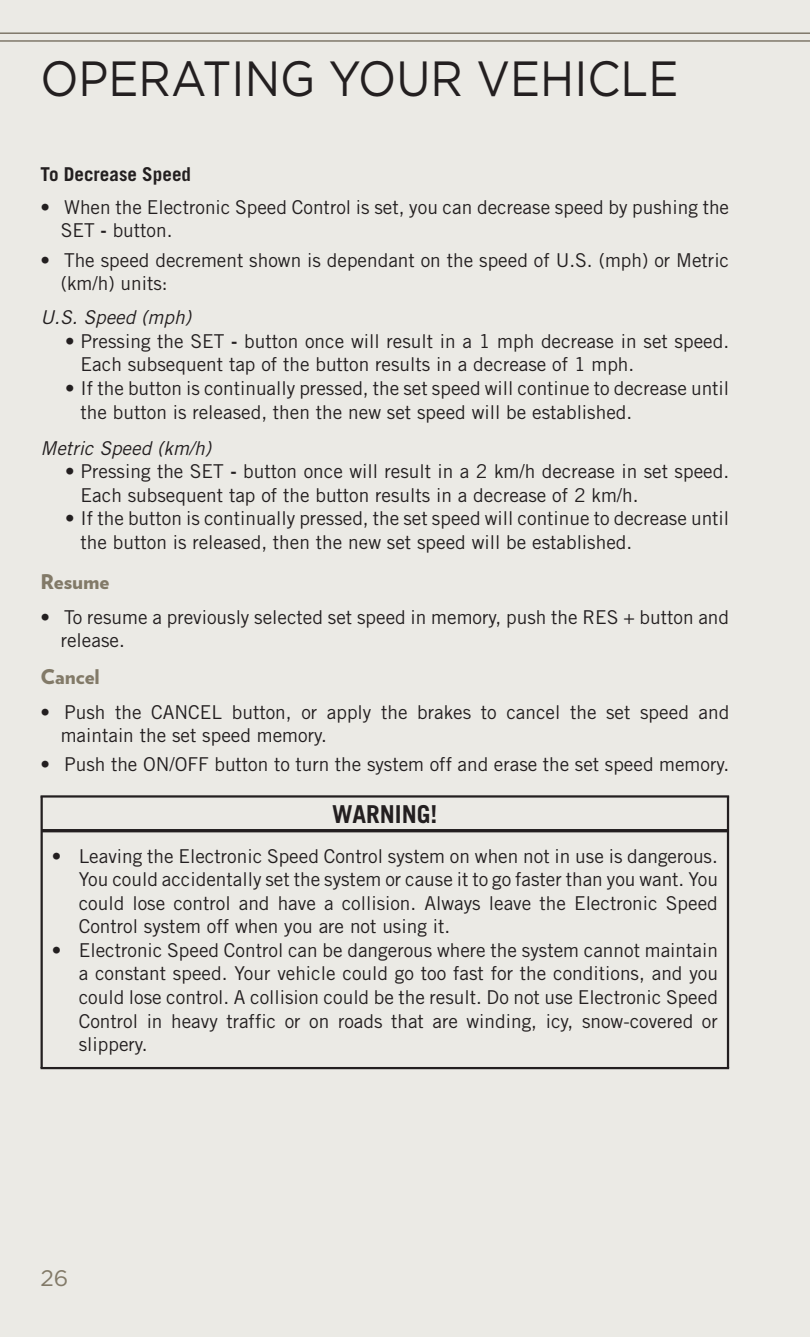
<style>
.page{position:relative;width:810px;height:1337px;background:#fff}
.page>*{position:absolute;margin:0;border:0;box-sizing:border-box;transform-origin:0 0}
.t1{font:49.5px "Gotham";color:#231f20;scale:.91 1}
.t2{font:700 24.75px "Trade Gothic LT Std";color:#231f20}
.t3{font:22.5px "Gotham";color:#827a68}
.t4{font:900 20.25px "Verlag";color:#827a68}
.t5{font:19.12px/23.6px "Trade Gothic LT Std";color:#231f20}
.t6{font:italic 19.12px "Trade Gothic LT Std";color:#231f20}
.t7{font:700 19.12px "Trade Gothic LT Std";color:#231f20}
.s1{font-weight:700}
</style>
<div class="page">
<div style="left:0;top:0;width:810px;height:1336px;background:#ebeae5"></div>
<hr style="left:42px;top:829px;width:686px;height:3px;background:#231f20">
<hr style="left:41px;top:795px;width:688px;height:2px;background:#231f20">
<hr style="left:727px;top:796px;width:2px;height:272px;background:#231f20">
<hr style="left:41px;top:1067px;width:688px;height:2px;background:#231f20">
<hr style="left:41px;top:796px;width:2px;height:272px;background:#231f20">
<h1 class="t1" style="left:40px;top:60px;width:703px">OPERATING YOUR VEHICLE</h1>
<p class="t7" style="left:41px;top:168px;width:152px">To Decrease Speed</p>
<p class="t5" style="left:61px;top:197px;width:670px;line-height:22.9px;text-indent:-20px">• When the Electronic Speed Control is set, you can decrease speed by pushing the<br>SET <span class="s1">-</span> button.</p>
<p class="t5" style="left:61px;top:251px;width:670px;line-height:22.9px;text-indent:-20px">• The speed decrement shown is dependant on the speed of U.S. (mph) or Metric (km/h) units:</p>
<p class="t6" style="left:41px;top:310px;width:152px">U.S. Speed (mph)</p>
<p class="t5" style="left:81px;top:331px;width:650px;text-indent:-15px">• Pressing the SET <span class="s1">-</span> button once will result in a 1 mph decrease in set speed.<br>Each subsequent tap of the button results in a decrease of 1 mph.</p>
<p class="t5" style="left:81px;top:378px;width:650px;text-indent:-15px">• If the button is continually pressed, the set speed will continue to decrease until the button is released, then the new set speed will be established.</p>
<p class="t6" style="left:41px;top:441px;width:172px">Metric Speed (km/h)</p>
<p class="t5" style="left:81px;top:461px;width:650px;text-indent:-15px">• Pressing the SET <span class="s1">-</span> button once will result in a 2 km/h decrease in set speed.<br>Each subsequent tap of the button results in a decrease of 2 km/h.</p>
<p class="t5" style="left:81px;top:508px;width:650px;text-indent:-15px">• If the button is continually pressed, the set speed will continue to decrease until the button is released, then the new set speed will be established.</p>
<p class="t4" style="left:41px;top:574px;width:70px">Resume</p>
<p class="t5" style="left:61px;top:607px;width:670px;line-height:22.9px;text-indent:-20px">• To resume a previously selected set speed in memory, push the RES + button and release.</p>
<p class="t4" style="left:41px;top:669px;width:61px">Cancel</p>
<p class="t5" style="left:61px;top:702px;width:670px;line-height:22.9px;text-indent:-20px">• Push the CANCEL button, or apply the brakes to cancel the set speed and maintain the set speed memory.</p>
<p class="t5" style="left:41px;top:754px;width:690px">• Push the ON/OFF button to turn the system off and erase the set speed memory.</p>
<p class="t2" style="left:332px;top:805px;width:107px">WARNING!</p>
<p class="t5" style="left:79px;top:846px;width:641px;text-align:justify;text-indent:-27px">• Leaving the Electronic Speed Control system on when not in use is dangerous.<br>You could accidentally set the system or cause it to go faster than you want. You could lose control and have a collision. Always leave the Electronic Speed Control system off when you are not using it.</p>
<p class="t5" style="left:79px;top:940px;width:641px;text-align:justify;text-indent:-27px">• Electronic Speed Control can be dangerous where the system cannot maintain a constant speed. Your vehicle could go too fast for the conditions, and you could lose control. A collision could be the result. Do not use Electronic Speed Control in heavy traffic or on roads that are winding, icy, snow-covered or slippery.</p>
<p class="t3" style="left:40px;top:1269px;width:29px">26</p>
</div>
